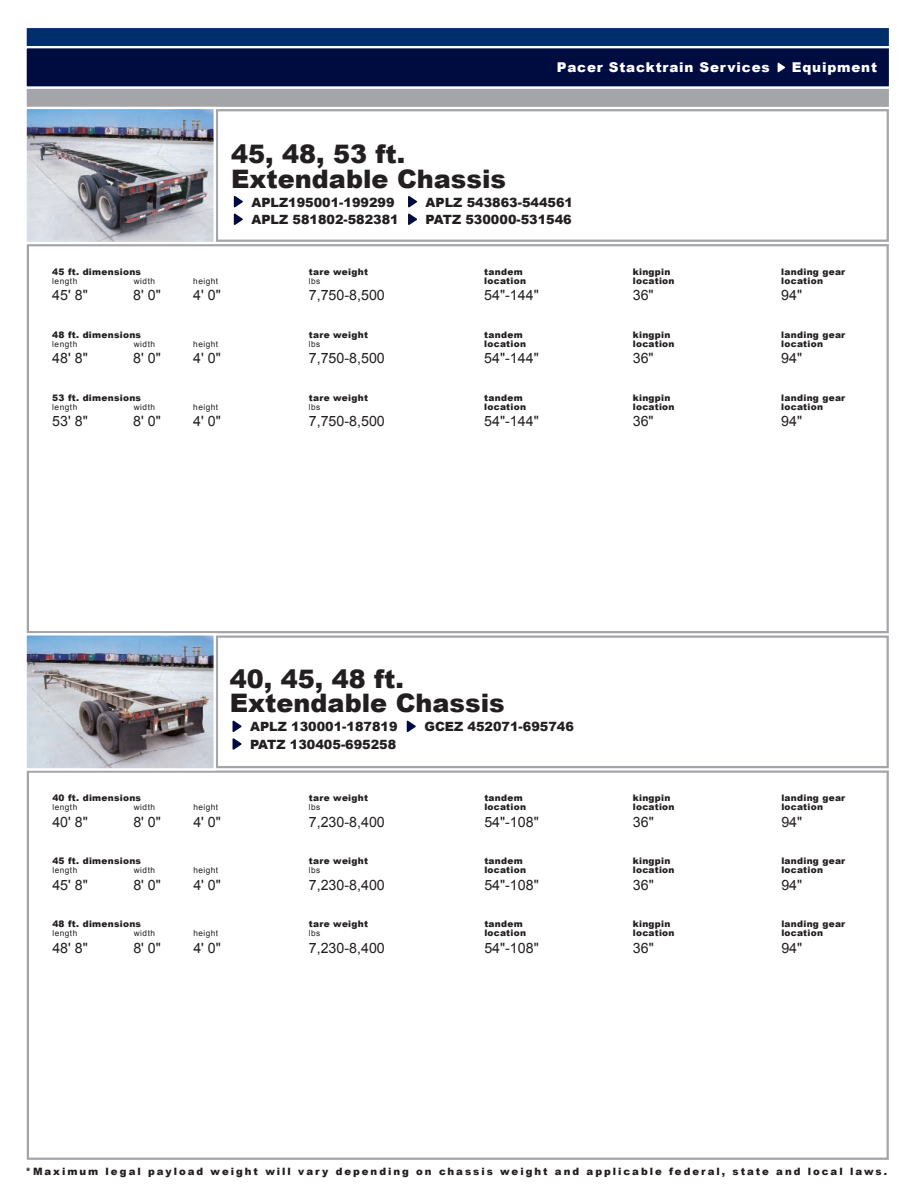
<style>
.page{position:relative;width:918px;height:1188px;background:#fff}
.page>*{position:absolute;margin:0;border:0;box-sizing:border-box;transform-origin:0 0}
.t1{font:900 25.5px/24.8px "Arial";color:#231f20}
.t2{font:14.25px "Arial";color:#231f20}
.t3{font:900 13.5px "Arial";letter-spacing:.06em;color:#fff}
.t4{font:900 12.75px/17.7px "Arial";color:#231f20}
.t5{font:900 10.2px "Arial";letter-spacing:.195em;color:#231f20}
.t6{font:900 9px "Arial";letter-spacing:.03em;color:#231f20}
.t7{font:8.25px "Arial";letter-spacing:.06em;color:#231f20}
</style>
<div class="page">
<div style="left:26px;top:27px;width:864px;height:20px;background:#002e6b"></div>
<div style="left:24px;top:26px;width:867px;height:22px;border:2px solid #fff"></div>
<div style="left:26px;top:47px;width:864px;height:41px;background:#000c40"></div>
<div style="left:24px;top:46px;width:867px;height:43px;border:2px solid #fff"></div>
<div style="left:26px;top:88px;width:864px;height:20px;background:#a4a5a9"></div>
<div style="left:24px;top:87px;width:867px;height:22px;border:2px solid #fff"></div>
<svg style="left:778px;top:63px;width:7px;height:9px"></svg>
<div style="left:27px;top:244px;width:862px;height:389px;border:2px solid #a4a5a9"></div>
<div style="left:216px;top:109px;width:673px;height:133px;border:2px solid #a4a5a9"></div>
<div style="left:27px;top:770px;width:862px;height:390px;border:2px solid #a4a5a9"></div>
<div style="left:216px;top:636px;width:673px;height:132px;border:2px solid #a4a5a9"></div>
<img style="left:28px;top:110px;width:185px;height:131px">
<div style="left:25px;top:107px;width:191px;height:137px;border:2px solid #fff"></div>
<img style="left:28px;top:636px;width:185px;height:131px">
<div style="left:25px;top:633px;width:191px;height:137px;border:2px solid #fff"></div>
<svg style="left:234px;top:196px;width:9px;height:11px"></svg>
<svg style="left:234px;top:214px;width:9px;height:11px"></svg>
<svg style="left:408px;top:214px;width:9px;height:11px"></svg>
<svg style="left:408px;top:196px;width:9px;height:11px"></svg>
<svg style="left:233px;top:721px;width:9px;height:11px"></svg>
<svg style="left:233px;top:738px;width:9px;height:12px"></svg>
<svg style="left:407px;top:721px;width:9px;height:11px"></svg>
<h3 class="t3" style="left:557px;top:60px;width:214px">Pacer Stacktrain Services</h3>
<h3 class="t3" style="left:792px;top:60px;width:87px">Equipment</h3>
<h1 class="t1" style="left:231px;top:142px;width:277px">45, 48, 53 ft.<br>Extendable Chassis</h1>
<h3 class="t4" style="left:251px;top:193px;width:149px">APLZ195001-199299<br>APLZ 581802-582381</h3>
<h3 class="t4" style="left:426px;top:193px;width:149px">APLZ 543863-544561</h3>
<h3 class="t4" style="left:426px;top:211px;width:148px">PATZ 530000-531546</h3>
<p class="t6" style="left:52px;top:267px;width:90px">45 ft. dimensions</p>
<p class="t6" style="left:309px;top:267px;width:61px">tare weight</p>
<p class="t6" style="left:484px;top:267px;width:40px">tandem</p>
<p class="t6" style="left:633px;top:267px;width:39px">kingpin</p>
<p class="t6" style="left:781px;top:267px;width:65px">landing gear</p>
<p class="t7" style="left:52px;top:276px;width:26px">length</p>
<p class="t7" style="left:134px;top:276px;width:23px">width</p>
<p class="t7" style="left:193px;top:276px;width:26px">height</p>
<p class="t7" style="left:309px;top:276px;width:13px">lbs</p>
<p class="t6" style="left:484px;top:276px;width:43px">location</p>
<p class="t6" style="left:633px;top:276px;width:43px">location</p>
<p class="t6" style="left:781px;top:276px;width:43px">location</p>
<h2 class="t2" style="left:52px;top:287px;width:37px">45' 8"</h2>
<h2 class="t2" style="left:133px;top:287px;width:29px">8' 0"</h2>
<h2 class="t2" style="left:193px;top:287px;width:29px">4' 0"</h2>
<h2 class="t2" style="left:309px;top:287px;width:78px">7,750-8,500</h2>
<h2 class="t2" style="left:484px;top:287px;width:56px">54"-144"</h2>
<h2 class="t2" style="left:633px;top:287px;width:22px">36"</h2>
<h2 class="t2" style="left:781px;top:287px;width:22px">94"</h2>
<p class="t6" style="left:52px;top:330px;width:90px">48 ft. dimensions</p>
<p class="t6" style="left:309px;top:330px;width:61px">tare weight</p>
<p class="t6" style="left:484px;top:330px;width:40px">tandem</p>
<p class="t6" style="left:633px;top:330px;width:39px">kingpin</p>
<p class="t6" style="left:781px;top:330px;width:65px">landing gear</p>
<p class="t7" style="left:52px;top:339px;width:26px">length</p>
<p class="t7" style="left:134px;top:339px;width:23px">width</p>
<p class="t7" style="left:193px;top:339px;width:26px">height</p>
<p class="t7" style="left:309px;top:339px;width:13px">lbs</p>
<p class="t6" style="left:484px;top:339px;width:43px">location</p>
<p class="t6" style="left:633px;top:339px;width:43px">location</p>
<p class="t6" style="left:781px;top:339px;width:43px">location</p>
<h2 class="t2" style="left:52px;top:350px;width:37px">48' 8"</h2>
<h2 class="t2" style="left:133px;top:350px;width:29px">8' 0"</h2>
<h2 class="t2" style="left:193px;top:350px;width:29px">4' 0"</h2>
<h2 class="t2" style="left:309px;top:350px;width:78px">7,750-8,500</h2>
<h2 class="t2" style="left:484px;top:350px;width:56px">54"-144"</h2>
<h2 class="t2" style="left:633px;top:350px;width:22px">36"</h2>
<h2 class="t2" style="left:781px;top:350px;width:22px">94"</h2>
<p class="t6" style="left:52px;top:393px;width:90px">53 ft. dimensions</p>
<p class="t6" style="left:309px;top:393px;width:61px">tare weight</p>
<p class="t6" style="left:484px;top:393px;width:40px">tandem</p>
<p class="t6" style="left:633px;top:393px;width:39px">kingpin</p>
<p class="t6" style="left:781px;top:393px;width:65px">landing gear</p>
<p class="t7" style="left:52px;top:402px;width:26px">length</p>
<p class="t7" style="left:134px;top:402px;width:23px">width</p>
<p class="t7" style="left:193px;top:402px;width:26px">height</p>
<p class="t7" style="left:309px;top:402px;width:13px">lbs</p>
<p class="t6" style="left:484px;top:402px;width:43px">location</p>
<p class="t6" style="left:633px;top:402px;width:43px">location</p>
<p class="t6" style="left:781px;top:402px;width:43px">location</p>
<h2 class="t2" style="left:52px;top:413px;width:37px">53' 8"</h2>
<h2 class="t2" style="left:133px;top:413px;width:29px">8' 0"</h2>
<h2 class="t2" style="left:193px;top:413px;width:29px">4' 0"</h2>
<h2 class="t2" style="left:309px;top:413px;width:78px">7,750-8,500</h2>
<h2 class="t2" style="left:484px;top:413px;width:56px">54"-144"</h2>
<h2 class="t2" style="left:633px;top:413px;width:22px">36"</h2>
<h2 class="t2" style="left:781px;top:413px;width:22px">94"</h2>
<h1 class="t1" style="left:230px;top:667px;width:277px">40, 45, 48 ft.<br>Extendable Chassis</h1>
<h3 class="t4" style="left:250px;top:718px;width:149px">APLZ 130001-187819<br>PATZ 130405-695258</h3>
<h3 class="t4" style="left:424px;top:718px;width:151px">GCEZ 452071-695746</h3>
<p class="t6" style="left:52px;top:793px;width:90px">40 ft. dimensions</p>
<p class="t6" style="left:309px;top:793px;width:61px">tare weight</p>
<p class="t6" style="left:484px;top:793px;width:40px">tandem</p>
<p class="t6" style="left:633px;top:793px;width:39px">kingpin</p>
<p class="t6" style="left:781px;top:793px;width:65px">landing gear</p>
<p class="t7" style="left:52px;top:803px;width:26px">length</p>
<p class="t7" style="left:134px;top:803px;width:23px">width</p>
<p class="t7" style="left:193px;top:803px;width:26px">height</p>
<p class="t7" style="left:309px;top:803px;width:13px">lbs</p>
<p class="t6" style="left:484px;top:802px;width:43px">location</p>
<p class="t6" style="left:633px;top:802px;width:43px">location</p>
<p class="t6" style="left:781px;top:802px;width:43px">location</p>
<h2 class="t2" style="left:52px;top:814px;width:37px">40' 8"</h2>
<h2 class="t2" style="left:133px;top:814px;width:29px">8' 0"</h2>
<h2 class="t2" style="left:193px;top:814px;width:29px">4' 0"</h2>
<h2 class="t2" style="left:309px;top:814px;width:78px">7,230-8,400</h2>
<h2 class="t2" style="left:484px;top:814px;width:56px">54"-108"</h2>
<h2 class="t2" style="left:633px;top:814px;width:22px">36"</h2>
<h2 class="t2" style="left:781px;top:814px;width:22px">94"</h2>
<p class="t6" style="left:52px;top:856px;width:90px">45 ft. dimensions</p>
<p class="t6" style="left:309px;top:856px;width:61px">tare weight</p>
<p class="t6" style="left:484px;top:856px;width:40px">tandem</p>
<p class="t6" style="left:633px;top:856px;width:39px">kingpin</p>
<p class="t6" style="left:781px;top:856px;width:65px">landing gear</p>
<p class="t7" style="left:52px;top:866px;width:26px">length</p>
<p class="t7" style="left:134px;top:866px;width:23px">width</p>
<p class="t7" style="left:193px;top:866px;width:26px">height</p>
<p class="t7" style="left:309px;top:866px;width:13px">lbs</p>
<p class="t6" style="left:484px;top:865px;width:43px">location</p>
<p class="t6" style="left:633px;top:865px;width:43px">location</p>
<p class="t6" style="left:781px;top:865px;width:43px">location</p>
<h2 class="t2" style="left:52px;top:877px;width:37px">45' 8"</h2>
<h2 class="t2" style="left:133px;top:877px;width:29px">8' 0"</h2>
<h2 class="t2" style="left:193px;top:877px;width:29px">4' 0"</h2>
<h2 class="t2" style="left:309px;top:877px;width:78px">7,230-8,400</h2>
<h2 class="t2" style="left:484px;top:877px;width:56px">54"-108"</h2>
<h2 class="t2" style="left:633px;top:877px;width:22px">36"</h2>
<h2 class="t2" style="left:781px;top:877px;width:22px">94"</h2>
<p class="t6" style="left:52px;top:919px;width:90px">48 ft. dimensions</p>
<p class="t6" style="left:309px;top:919px;width:61px">tare weight</p>
<p class="t6" style="left:484px;top:919px;width:40px">tandem</p>
<p class="t6" style="left:633px;top:919px;width:39px">kingpin</p>
<p class="t6" style="left:781px;top:919px;width:65px">landing gear</p>
<p class="t7" style="left:52px;top:929px;width:26px">length</p>
<p class="t7" style="left:134px;top:929px;width:23px">width</p>
<p class="t7" style="left:193px;top:929px;width:26px">height</p>
<p class="t7" style="left:309px;top:929px;width:13px">lbs</p>
<p class="t6" style="left:484px;top:928px;width:43px">location</p>
<p class="t6" style="left:633px;top:928px;width:43px">location</p>
<p class="t6" style="left:781px;top:928px;width:43px">location</p>
<h2 class="t2" style="left:52px;top:940px;width:37px">48' 8"</h2>
<h2 class="t2" style="left:133px;top:940px;width:29px">8' 0"</h2>
<h2 class="t2" style="left:193px;top:940px;width:29px">4' 0"</h2>
<h2 class="t2" style="left:309px;top:940px;width:78px">7,230-8,400</h2>
<h2 class="t2" style="left:484px;top:940px;width:56px">54"-108"</h2>
<h2 class="t2" style="left:633px;top:940px;width:22px">36"</h2>
<h2 class="t2" style="left:781px;top:940px;width:22px">94"</h2>
<p class="t5" style="left:25px;top:1166px;width:863px">*Maximum legal payload weight will vary depending on chassis weight and applicable federal, state and local laws.</p>
</div>
